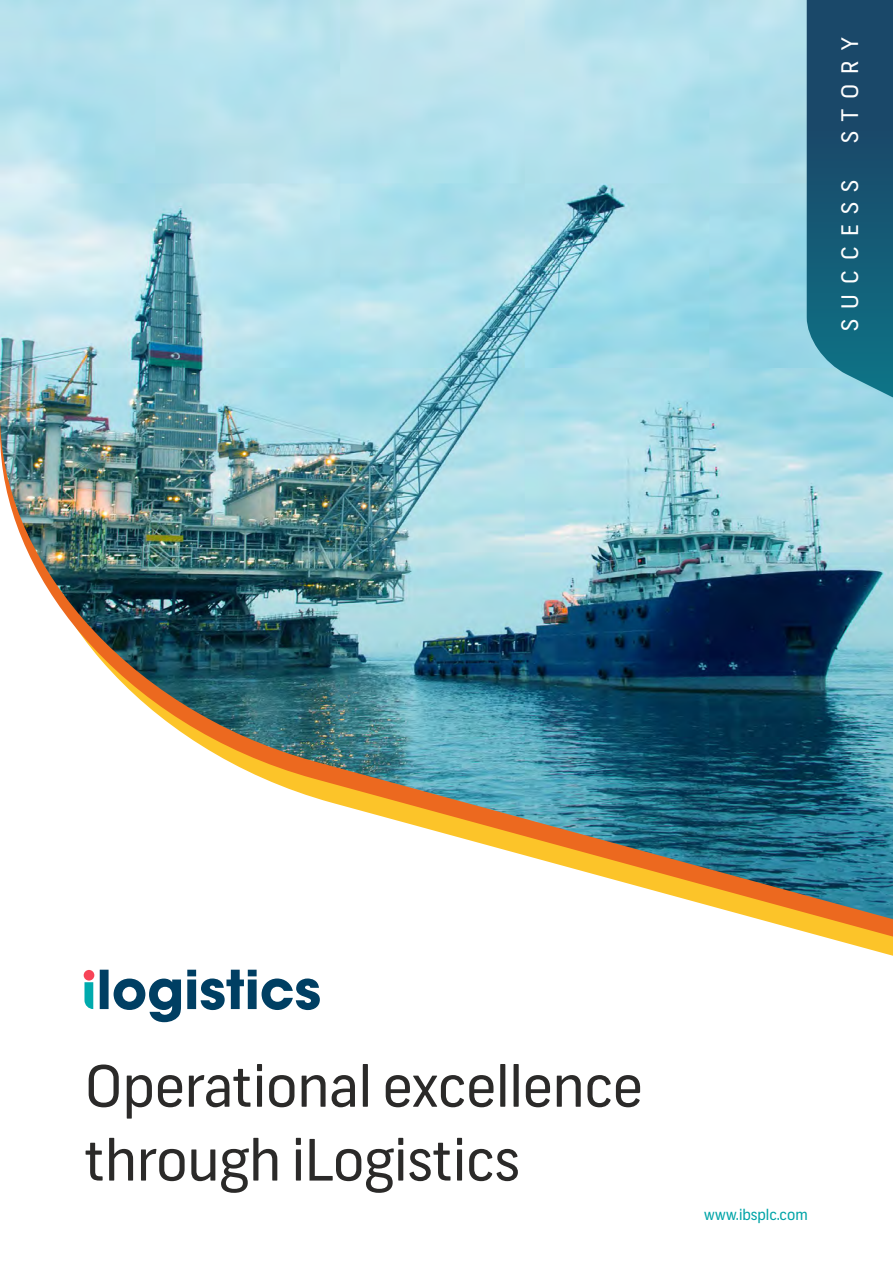
<style>
.page{position:relative;width:893px;height:1263px;background:#fff}
.page>*{position:absolute;margin:0;border:0;box-sizing:border-box;transform-origin:0 0}
.t1{font:57px/73.8px "Frank";color:#2b2a29}
.t2{font:22.8px "Frank";letter-spacing:.455em;color:#fefefe}
.t3{font:15px "Frank";color:#00a4a7}
</style>
<div class="page">
<img style="left:0;top:0;width:893px;height:919px">
<svg style="left:807px;top:0;width:86px;height:397px;background:#1e5d79"></svg>
<svg style="left:100px;top:970px;width:220px;height:52px"></svg>
<svg style="left:84px;top:982px;width:9px;height:27px"></svg>
<div style="left:84px;top:970px;width:10px;height:10px;background:#f74458;border-radius:50%"></div>
<p class="t2" style="left:841px;top:143px;width:107px;rotate:-90deg">STORY</p>
<p class="t2" style="left:841px;top:331px;width:153px;rotate:-90deg">SUCCESS</p>
<p class="t1" style="left:85px;top:1055px;width:559px">Operational excellence through iLogistics</p>
<p class="t3" style="left:704px;top:1209px;width:105px">www.ibsplc.com</p>
</div>
